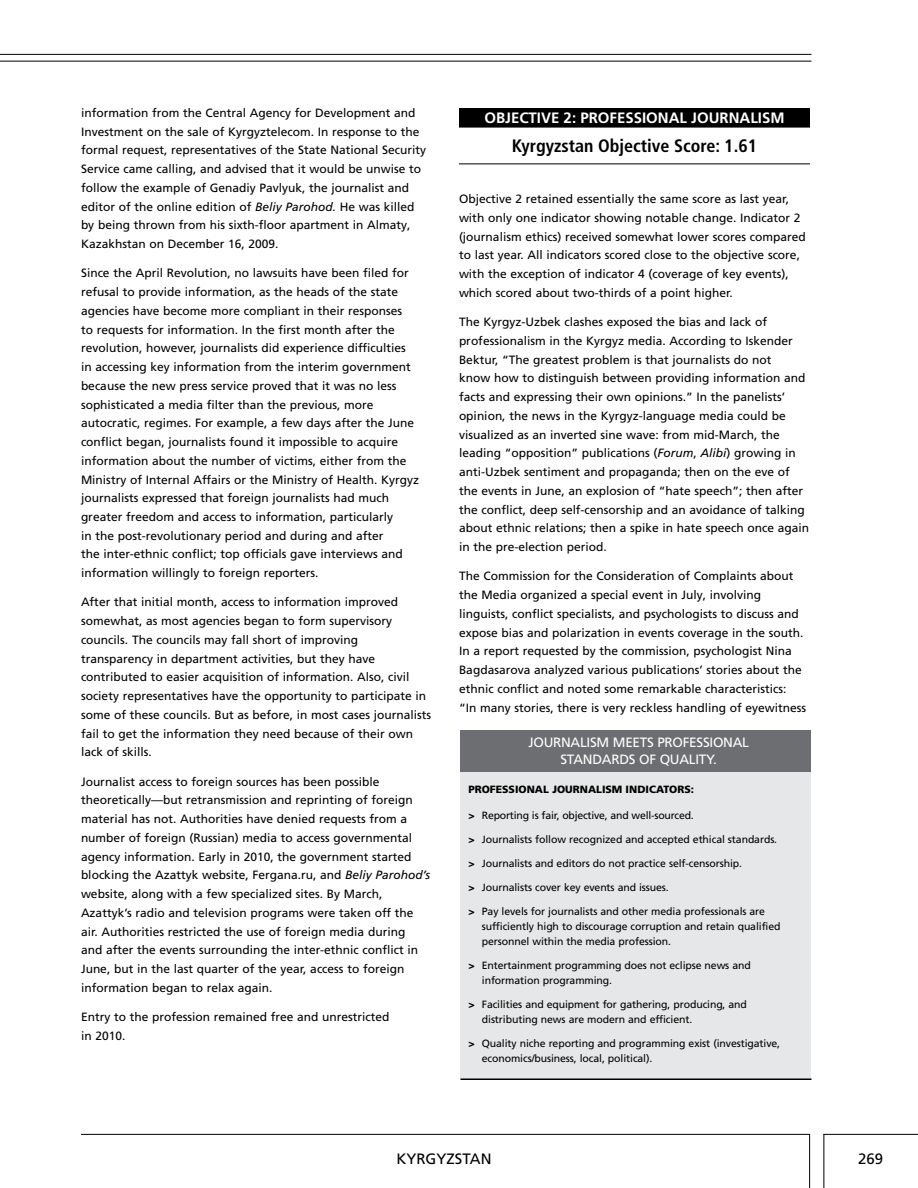
<style>
.page{position:relative;width:918px;height:1188px;background:#fff}
.page>*{position:absolute;margin:0;border:0;box-sizing:border-box;transform-origin:0 0}
.t1{font:700 condensed 18px "Frutiger LT Std";color:#000}
.t2{font:700 15px "Frutiger LT Pro";color:#fff}
.t3{font:15px "Frutiger LT Pro";color:#000}
.t4{font:13.5px/16.5px "Frutiger LT Std";letter-spacing:-.02em;color:#fff;text-align:center}
.t5{font:12px/18.8px "Frutiger LT Pro";color:#000}
.t6{font:10.5px/15px "Frutiger LT Std";letter-spacing:-.01em;color:#000}
.t7{font:900 10.5px "Frutiger LT Std";color:#000}
.s1{font-style:italic}
.s2{font-weight:900}
</style>
<div class="page">
<hr style="left:81px;top:1134px;width:729px;height:1px;background:#000">
<hr style="left:809px;top:1134px;width:1px;height:54px;background:#000">
<hr style="left:823px;top:1134px;width:1px;height:54px;background:#000">
<hr style="left:823px;top:1134px;width:95px;height:1px;background:#000">
<hr style="left:0;top:61px;width:812px;height:1px;background:#000">
<hr style="left:0;top:54px;width:812px;height:1px;background:#000">
<div style="left:459px;top:108px;width:351px;height:15px;background:#000"></div>
<div style="left:459px;top:122px;width:351px;height:6px;background:#000"></div>
<hr style="left:459px;top:164px;width:351px;height:1px;background:#000">
<div style="left:460px;top:764px;width:352px;height:315px;background:#e6e7e8"></div>
<div style="left:460px;top:730px;width:352px;height:41px;background:#6d6e71"></div>
<hr style="left:460px;top:1078px;width:352px;height:2px;background:#000">
<p class="t5" style="left:81px;top:103px;width:347px">information from the Central Agency for Development and<br>I nvestment on the sale of Kyrgyztelecom. I n response to the formal request, representatives of the State N ational Security Service came calling, and advised that it would be unwise to follow the example of Genadiy Pavlyuk, the journalist and editor of the online edition of <span class="s1">Beliy Parohod.</span> H e was killed by being thrown from his sixth-floor apartment in Almaty, Kazakhstan on December 16, 2009.</p>
<p class="t5" style="left:81px;top:264px;width:340px">Since the April Revolution, no lawsuits have been filed for refusal to provide information, as the heads of the state agencies have become more compliant in their responses<br>to requests for information. I n the first month after the revolution, however, journalists did experience difficulties in accessing key information from the interim government because the new press service proved that it was no less sophisticated a media filter than the previous, more autocratic, regimes. For example, a few days after the June conflict began, journalists found it impossible to acquire information about the number of victims, either from the Ministry of I nternal Affairs or the Ministry of H ealth. Kyrgyz journalists expressed that foreign journalists had much greater freedom and access to information, particularly<br>in the post-revolutionary period and during and after<br>the inter-ethnic conflict; top officials gave interviews and information willingly to foreign reporters.</p>
<p class="t5" style="left:81px;top:593px;width:352px">After that initial month, access to information improved somewhat, as most agencies began to form supervisory councils. The councils may fall short of improving transparency in department activities, but they have contributed to easier acquisition of information. Also, civil society representatives have the opportunity to participate in some of these councils. But as before, in most cases journalists fail to get the information they need because of their own lack of skills.</p>
<p class="t5" style="left:81px;top:772px;width:351px">Journalist access to foreign sources has been possible theoretically—but retransmission and reprinting of foreign material has not. Authorities have denied requests from a number of foreign (Russian) media to access governmental agency information. Early in 2010, the government started blocking the Azattyk website, Fergana.ru, and <span class="s1">Beliy Parohod’s </span>website, along with a few specialized sites. By March, Azattyk’s radio and television programs were taken off the air. Authorities restricted the use of foreign media during<br>and after the events surrounding the inter-ethnic conflict in June, but in the last quarter of the year, access to foreign information began to relax again.</p>
<p class="t5" style="left:81px;top:1008px;width:310px">E ntry to the profession remained free and unrestricted in 2010.</p>
<p class="t2" style="left:484px;top:109px;width:21px">OBJECTIVE</p>
<p class="t2" style="left:564px;top:109px;width:35px">2: PROFE</p>
<p class="t2" style="left:625px;top:109px;width:27px">SSIONAL</p>
<p class="t2" style="left:691px;top:109px;width:16px">JOURNALI</p>
<p class="t2" style="left:762px;top:109px;width:24px">SM</p>
<h1 class="t1" style="left:512px;top:135px;width:247px">Kyrgyzstan Objective Score: 1.61</h1>
<p class="t5" style="left:459px;top:190px;width:348px">Objective 2 retained essentially the same score as last year, with only one indicator showing notable change. I ndicator 2 (journalism ethics) received somewhat lower scores compared to last year. All indicators scored close to the objective score, with the exception of indicator 4 (coverage of key events), which scored about two-thirds of a point higher.</p>
<p class="t5" style="left:459px;top:313px;width:352px">The Kyrgyz-Uzbek clashes exposed the bias and lack of professionalism in the Kyrgyz media. According to Iskender Bektur, “The greatest problem is that journalists do not<br>know how to distinguish between providing information and facts and expressing their own opinions.” I n the panelists’ opinion, the news in the Kyrgyz-language media could be visualized as an inverted sine wave: from mid-March, the leading “opposition” publications (<span class="s1">Forum</span>, <span class="s1">Alibi</span>) growing in anti-Uzbek sentiment and propaganda; then on the eve of the events in June, an explosion of “hate speech”; then after the conflict, deep self-censorship and an avoidance of talking about ethnic relations; then a spike in hate speech once again in the pre-election period.</p>
<p class="t5" style="left:459px;top:567px;width:349px">The Commission for the Consideration of Complaints about the Media organized a special event in July, involving linguists, conflict specialists, and psychologists to discuss and expose bias and polarization in events coverage in the south.<br>I n a report requested by the commission, psychologist N ina Bagdasarova analyzed various publications’ stories about the ethnic conflict and noted some remarkable characteristics:<br>“I n many stories, there is very reckless handling of eyewitness</p>
<p class="t4" style="left:528px;top:735px;width:219px">Journalism meets professional standards of quality.</p>
<p class="t7" style="left:468px;top:783px;width:227px">PROFESSIONAL JOURNALISM INDICATORS:</p>
<p class="t6" style="left:468px;top:807px;width:227px"><span class="s2">&gt;</span> Reporting is fair, objective, and well-sourced.</p>
<p class="t6" style="left:468px;top:831px;width:310px"><span class="s2">&gt;</span> Journalists follow recognized and accepted ethical standards.</p>
<p class="t6" style="left:468px;top:855px;width:275px"><span class="s2">&gt;</span> Journalists and editors do not practice self-censorship.</p>
<p class="t6" style="left:468px;top:879px;width:202px"><span class="s2">&gt;</span> Journalists cover key events and issues.</p>
<p class="t6" style="left:482px;top:903px;width:300px;text-indent:-14px"><span class="s2">&gt;</span> Pay levels for journalists and other media professionals are sufficiently high to discourage corruption and retain qualified personnel within the media profession.</p>
<p class="t6" style="left:482px;top:957px;width:270px;text-indent:-14px"><span class="s2">&gt;</span> Entertainment programming does not eclipse news and information programming.</p>
<p class="t6" style="left:482px;top:996px;width:267px;text-indent:-14px"><span class="s2">&gt;</span> Facilities and equipment for gathering, producing, and distributing news are modern and efficient.</p>
<p class="t6" style="left:482px;top:1035px;width:300px;text-indent:-14px"><span class="s2">&gt;</span> Quality niche reporting and programming exist (investigative, economics/business, local, political).</p>
<p class="t3" style="left:396px;top:1150px;width:97px">Kyrgyzstan</p>
<p class="t3" style="left:858px;top:1150px;width:27px">269</p>
</div>
